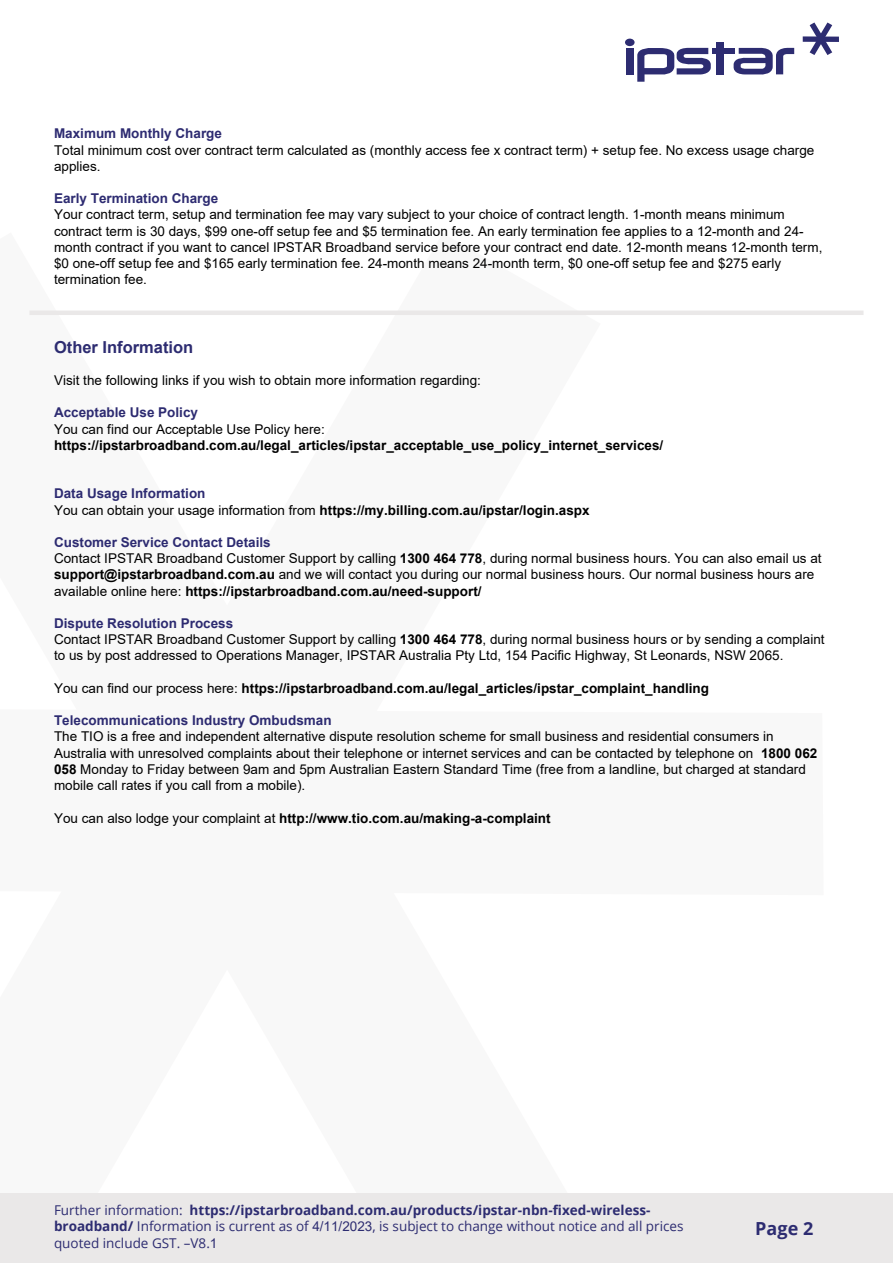
<style>
.page{position:relative;width:893px;height:1263px;background:#fff}
.page>*{position:absolute;margin:0;border:0;box-sizing:border-box;transform-origin:0 0}
.t1{font:700 18px "Open Sans";color:#2d2c71}
.t2{font:700 16.5px "Arial";color:#2d2c71}
.t3{font:13.5px/16.2px "Arial";color:#000}
.t4{font:700 13.5px/16.2px "Arial";color:#000}
.t5{font:13.5px/16.4px "Open Sans";color:#2d2c71}
.t6{font:700 13.5px "Arial";color:#2d2b71}
.s1{color:#2d2b71}
.s2{font-weight:400}
.s3{font-weight:700;color:#2d2b71}
.s4{font-weight:700}
.s5{font-family:"Arial"}
</style>
<div class="page">
<div style="left:0;top:1193px;width:893px;height:70px;background:#eae8e8"></div>
<div style="left:626px;top:48px;width:7px;height:26px;background:#2d2c71"></div>
<div style="left:625px;top:39px;width:10px;height:7px;background:#2d2c71;border-radius:50%"></div>
<svg style="left:637px;top:48px;width:74px;height:34px"></svg>
<div style="left:716px;top:42px;width:8px;height:32px;background:#2d2c71"></div>
<div style="left:712px;top:48px;width:23px;height:6px;background:#2d2c71"></div>
<svg style="left:733px;top:47px;width:61px;height:28px"></svg>
<svg style="left:810px;top:23px;width:22px;height:32px"></svg>
<div style="left:803px;top:36px;width:36px;height:6px;background:#2d2c71"></div>
<hr style="left:29px;top:311px;width:834px;height:4px;background:#eae8e8">
<p class="t6" style="left:54px;top:124px;width:170px">Maximum Monthly Charge</p>
<p class="t3" style="left:54px;top:142px;width:762px">Total minimum cost over contract term calculated as (monthly access fee x contract term) + setup fee. No excess usage charge applies.</p>
<p class="t6" style="left:54px;top:189px;width:166px">Early Termination Charge</p>
<p class="t3" style="left:54px;top:206px;width:770px">Your contract term, setup and termination fee may vary subject to your choice of contract length. 1-month means minimum contract term is 30 days, $99 one-off setup fee and $5 termination fee. An early termination fee applies to a 12-month and 24- month contract if you want to cancel IPSTAR Broadband service before your contract end date. 12-month means 12-month term, $0 one-off setup fee and $165 early termination fee. 24-month means 24-month term, $0 one-off setup fee and $275 early termination fee.</p>
<p class="t2" style="left:54px;top:335px;width:141px">Other Information</p>
<p class="t3" style="left:54px;top:372px;width:428px">Visit the following links if you wish to obtain more information regarding:</p>
<p class="t6" style="left:54px;top:403px;width:146px">Acceptable Use Policy</p>
<p class="t3" style="left:54px;top:421px;width:272px">You can find our Acceptable Use Policy here:</p>
<p class="t4" style="left:54px;top:437px;width:611px">https://ipstarbroadband.com.au/legal_articles/ipstar_acceptable_use_policy_internet_services/</p>
<p class="t4" style="left:54px;top:486px;width:537px"><span class="s1">Data Usage Information<br></span><span class="s2">You can obtain your usage information from</span> https://my.billing.com.au/ipstar/login.aspx</p>
<p class="t3" style="left:54px;top:534px;width:769px"><span class="s3">Customer Service Contact Details<br></span>Contact IPSTAR Broadband Customer Support by calling <span class="s4">1300 464 778</span>, during normal business hours. You can also email us at <span class="s4">support@ipstarbroadband.com.au</span> and we will contact you during our normal business hours. Our normal business hours are available online here: <span class="s4">https://ipstarbroadband.com.au/need-support/</span></p>
<p class="t3" style="left:54px;top:615px;width:772px"><span class="s3">Dispute Resolution Process<br></span>Contact IPSTAR Broadband Customer Support by calling <span class="s4">1300 464 778</span>, during normal business hours or by sending a complaint to us by post addressed to Operations Manager, IPSTAR Australia Pty Ltd, 154 Pacific Highway, St Leonards, NSW 2065.</p>
<p class="t4" style="left:54px;top:680px;width:656px"><span class="s2">You can find our process here:</span> https://ipstarbroadband.com.au/legal_articles/ipstar_complaint_handling</p>
<p class="t6" style="left:54px;top:711px;width:279px">Telecommunications Industry Ombudsman</p>
<p class="t3" style="left:54px;top:728px;width:765px">The TIO is a free and independent alternative dispute resolution scheme for small business and residential consumers in Australia with unresolved complaints about their telephone or internet services and can be contacted by telephone on <span class="s4">1800 062<br>058</span> Monday to Friday between 9am and 5pm Australian Eastern Standard Time (free from a landline, but charged at standard mobile call rates if you call from a mobile).</p>
<p class="t4" style="left:54px;top:810px;width:498px"><span class="s2">You can also lodge your complaint at</span> http://www.tio.com.au/making-a-complaint</p>
<p class="t5" style="left:54px;top:1201px;width:631px">Further information: <span class="s4">https://ipstarbroadband.com.au/products/ipstar-nbn-fixed-wireless&shy;broadband/</span> Information is current as of <span class="s5">4/11/2023</span>, is subject to change without notice and all prices quoted include GST. –V8.<span class="s5">1</span></p>
<h1 class="t1" style="left:755px;top:1215px;width:59px">Page 2</h1>
</div>
